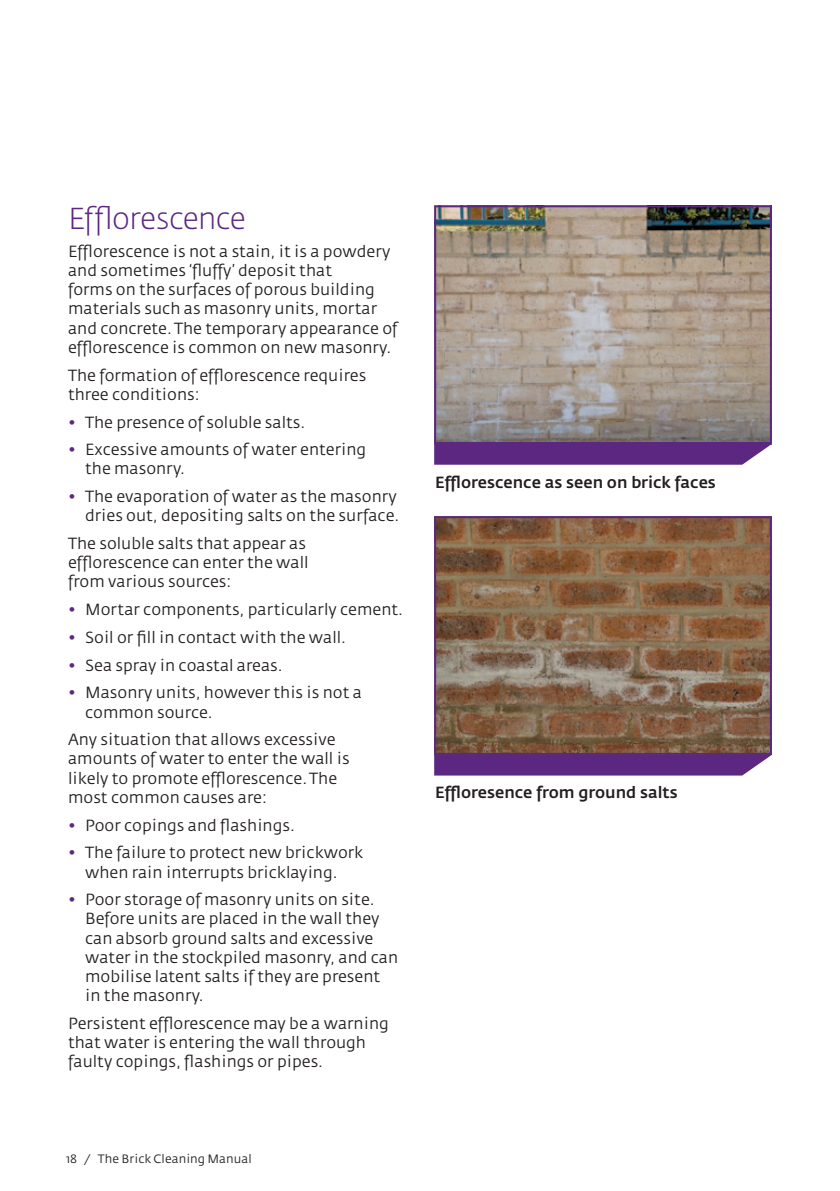
<style>
.page{position:relative;width:840px;height:1191px;background:#fff}
.page>*{position:absolute;margin:0;border:0;box-sizing:border-box;transform-origin:0 0}
.t1{font:300 30px "Fedra Sans";letter-spacing:-.02em;color:#5c2781}
.t2{font:16px/19.2px "Fedra Sans";color:#231f20}
.t3{font:500 16px "Fedra Sans";color:#231f20}
.t4{font:12px "Fedra Sans";letter-spacing:.005em;color:#231f20}
.s1{color:#5c2781}
</style>
<div class="page">
<img style="left:437px;top:208px;width:331px;height:233px">
<div style="left:434px;top:205px;width:337px;height:239px;border:2px solid #5c2781"></div>
<svg style="left:434px;top:444px;width:337px;height:21px;background:#643287"></svg>
<img style="left:437px;top:519px;width:331px;height:233px">
<div style="left:434px;top:516px;width:337px;height:239px;border:2px solid #5c2781"></div>
<div style="left:434px;top:755px;width:337px;height:20px;background:#5c2781"></div>
<h1 class="t1" style="left:68px;top:203px;width:179px">Efflorescence</h1>
<p class="t2" style="left:68px;top:242px;width:331px">Efflorescence is not a stain, it is a powdery and sometimes ‘fluffy’ deposit that<br>forms on the surfaces of porous building materials such as masonry units, mortar and concrete. The temporary appearance of efflorescence is common on new masonry.</p>
<p class="t2" style="left:68px;top:366px;width:299px">The formation of efflorescence requires three conditions:</p>
<p class="t2" style="left:68px;top:413px;width:238px"><span class="s1">•</span> The presence of soluble salts.</p>
<p class="t2" style="left:85px;top:440px;width:282px;text-indent:-17px"><span class="s1">•</span> Excessive amounts of water entering the masonry.</p>
<p class="t2" style="left:68px;top:487px;width:332px;text-align:right"><span class="s1">•</span> The evaporation of water as the masonry dries out, depositing salts on the surface.</p>
<p class="t2" style="left:68px;top:534px;width:242px">The soluble salts that appear as efflorescence can enter the wall from various sources:</p>
<p class="t2" style="left:68px;top:600px;width:336px"><span class="s1">•</span> Mortar components, particularly cement.</p>
<p class="t2" style="left:68px;top:628px;width:279px"><span class="s1">•</span> Soil or fill in contact with the wall.</p>
<p class="t2" style="left:68px;top:656px;width:216px"><span class="s1">•</span> Sea spray in coastal areas.</p>
<p class="t2" style="left:85px;top:683px;width:278px;text-indent:-17px"><span class="s1">•</span> Masonry units, however this is not a common source.</p>
<p class="t2" style="left:68px;top:730px;width:283px">Any situation that allows excessive amounts of water to enter the wall is likely to promote efflorescence. The most common causes are:</p>
<p class="t2" style="left:68px;top:816px;width:228px"><span class="s1">•</span> Poor copings and flashings.</p>
<p class="t2" style="left:68px;top:843px;width:296px;text-align:center"><span class="s1">•</span> The failure to protect new brickwork when rain interrupts bricklaying.</p>
<p class="t2" style="left:85px;top:890px;width:314px;text-indent:-17px"><span class="s1">•</span> Poor storage of masonry units on site.<br>Before units are placed in the wall they can absorb ground salts and excessive water in the stockpiled masonry, and can mobilise latent salts if they are present in the masonry.</p>
<p class="t2" style="left:68px;top:1014px;width:322px">Persistent efflorescence may be a warning that water is entering the wall through faulty copings, flashings or pipes.</p>
<p class="t4" style="left:66px;top:1152px;width:187px">18 / The Brick Cleaning Manual</p>
<p class="t3" style="left:435px;top:473px;width:282px">Efflorescence as seen on brick faces</p>
<p class="t3" style="left:435px;top:783px;width:244px">Effloresence from ground salts</p>
</div>
